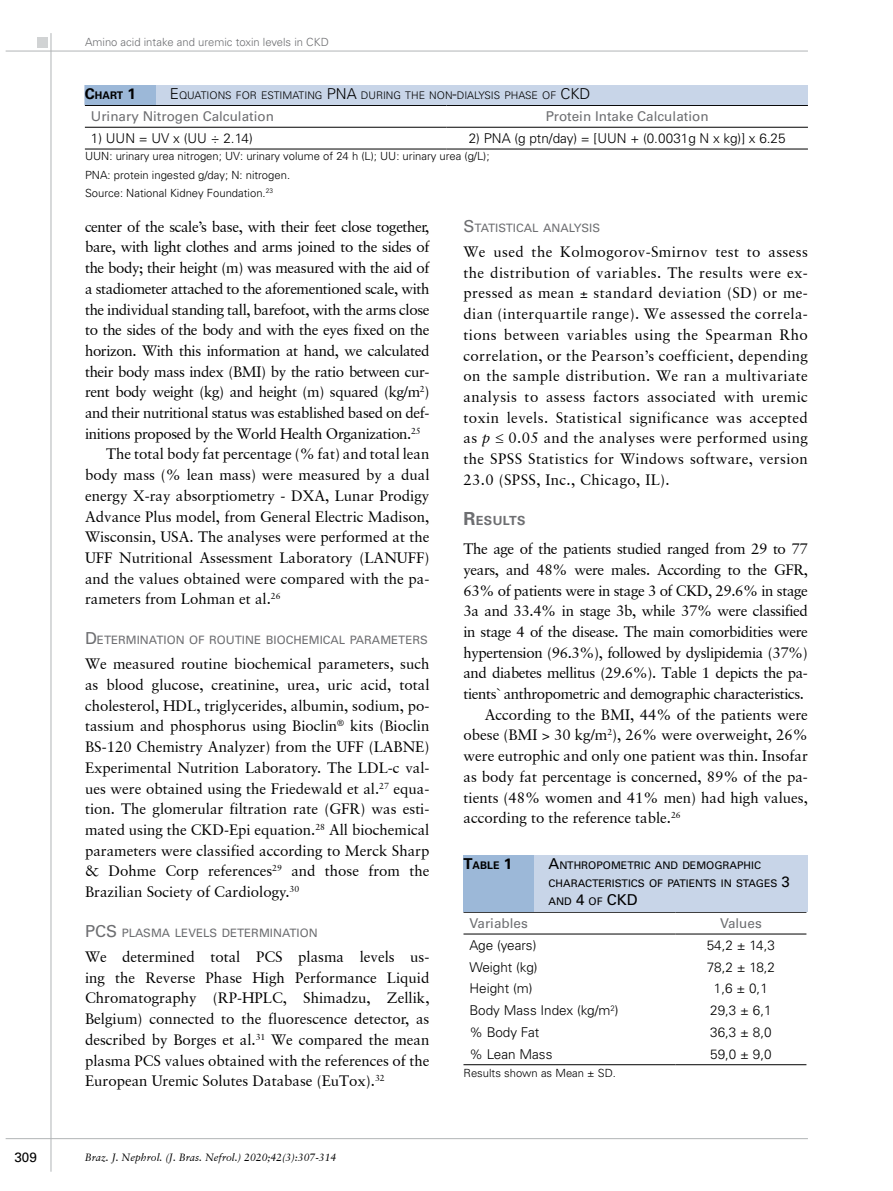
<style>
.page{position:relative;width:893px;height:1191px;background:#fff}
.page>*{position:absolute;margin:0;border:0;box-sizing:border-box;transform-origin:0 0}
.t1{font:15px/20.7px "Garamond Retrospective S Si";letter-spacing:-.025em;color:#000;text-align:justify}
.t2{font:15px "Garamond Retrospective S Si";color:#000}
.t3{font:300 13.5px "Univers LT Std";color:#000}
.t4{font:13.5px "Univers LT Std";color:#6d6e71}
.t5{font:13.5px "Univers LT Std";color:#000}
.t6{font:700 12.6px "Univers LT Std";letter-spacing:.03em;color:#6d6e71}
.t7{font:11.55px "Univers LT Std";color:#6d6e71}
.t8{font:300 11.25px/18.5px "Univers LT Std";color:#000}
.t9{font:300 11.25px "Univers LT Std";color:#6d6e71}
.t10{font:10.5px/18px "Univers LT Std";color:#000}
.t11{font:300 10.5px "Univers LT Std";color:#000}
.t12{font:italic 10.5px "Garamond Retrospective S Si";color:#000}
.t13{font:700 10.5px "Univers LT Std";color:#000}
.s1{font-size:15px}
.s2{font-size:16.5px}
.s3{font-style:italic}
.s4{font-size:18px}
.s5{font-weight:400;font-size:15px}
</style>
<div class="page">
<div style="left:37px;top:37px;width:11px;height:11px;background:#d1d3d4"></div>
<hr style="left:6px;top:51px;width:802px;height:1px;background:#b1b4b6">
<hr style="left:51px;top:33px;width:1px;height:1138px;background:#b1b4b6">
<hr style="left:6px;top:1138px;width:802px;height:1px;background:#b1b4b6">
<hr style="left:463px;top:1064px;width:212px;height:1px;background:#000">
<hr style="left:675px;top:1064px;width:131px;height:1px;background:#000">
<hr style="left:463px;top:912px;width:212px;height:1px;background:#000">
<hr style="left:675px;top:912px;width:131px;height:1px;background:#000">
<hr style="left:463px;top:933px;width:212px;height:1px;background:#000">
<hr style="left:675px;top:933px;width:131px;height:1px;background:#000">
<div style="left:463px;top:855px;width:345px;height:57px;background:#c8d5e8"></div>
<div style="left:463px;top:855px;width:71px;height:57px;background:#9cb8d8"></div>
<hr style="left:85px;top:149px;width:361px;height:1px;background:#000">
<hr style="left:446px;top:149px;width:362px;height:1px;background:#000">
<hr style="left:85px;top:105px;width:361px;height:1px;background:#000">
<hr style="left:446px;top:105px;width:362px;height:1px;background:#000">
<hr style="left:85px;top:127px;width:361px;height:1px;background:#000">
<hr style="left:446px;top:127px;width:362px;height:1px;background:#000">
<div style="left:85px;top:86px;width:723px;height:19px;background:#c8d5e8"></div>
<div style="left:85px;top:86px;width:71px;height:19px;background:#9cb8d8"></div>
<p class="t5" style="left:14px;top:1149px;width:24px">309</p>
<p class="t9" style="left:85px;top:36px;width:245px">Amino acid intake and uremic toxin levels in CKD</p>
<p class="t13" style="left:85px;top:89px;width:52px"><span class="s1">C</span>HART <span class="s1">1</span></p>
<p class="t11" style="left:170px;top:89px;width:420px"><span class="s1">E</span>QUATIONS FOR ESTIMATING <span class="s1">PNA</span> DURING THE NON<span class="s1">-</span>DIALYSIS PHASE OF <span class="s1">CKD</span></p>
<p class="t4" style="left:91px;top:108px;width:185px">Urinary Nitrogen Calculation</p>
<p class="t4" style="left:546px;top:108px;width:164px">Protein Intake Calculation</p>
<p class="t3" style="left:91px;top:130px;width:163px">1) UUN = UV x (UU ÷ 2.14)</p>
<p class="t3" style="left:469px;top:130px;width:318px">2) PNA (g ptn/day) = [UUN + (0.0031g N x kg)] x 6.25</p>
<p class="t8" style="left:85px;top:147px;width:406px">UUN: urinary urea nitrogen; UV: urinary volume of 24 h (L); UU: urinary urea (g/L);<br>PNA: protein ingested g/day; N: nitrogen.<br>Source: National Kidney Foundation.<sup>23</sup></p>
<p class="t1" style="left:85px;top:216px;width:346px">center of the scale’s base, with their feet close together,</p>
<p class="t1" style="left:85px;top:237px;width:346px">bare, with light clothes and arms joined to the sides of</p>
<p class="t1" style="left:85px;top:257px;width:346px">the body; their height (m) was measured with the aid of</p>
<p class="t1" style="left:85px;top:278px;width:346px">a stadiometer attached to the aforementioned scale, with</p>
<p class="t1" style="left:85px;top:299px;width:346px">the individual standing tall, barefoot, with the arms close</p>
<p class="t1" style="left:85px;top:319px;width:346px">to the sides of the body and with the eyes fixed on the</p>
<p class="t1" style="left:85px;top:340px;width:346px">horizon. With this information at hand, we calculated</p>
<p class="t1" style="left:85px;top:361px;width:346px">their body mass index (BMI) by the ratio between cur-</p>
<p class="t1" style="left:85px;top:381px;width:346px">rent body weight (kg) and height (m) squared (kg/m<sup>2</sup>)</p>
<p class="t1" style="left:85px;top:402px;width:346px">and their nutritional status was established based on def-</p>
<p class="t1" style="left:85px;top:423px;width:337px">initions proposed by the World Health Organization.<sup>25</sup></p>
<p class="t2" style="left:106px;top:445px;width:325px">The total body fat percentage (% fat) and total lean</p>
<p class="t2" style="left:85px;top:466px;width:346px">body mass (% lean mass) were measured by a dual</p>
<p class="t2" style="left:85px;top:486px;width:346px">energy X-ray absorptiometry - DXA, Lunar Prodigy</p>
<p class="t2" style="left:85px;top:507px;width:346px">Advance Plus model, from General Electric Madison,</p>
<p class="t2" style="left:85px;top:528px;width:346px">Wisconsin, USA. The analyses were performed at the</p>
<p class="t2" style="left:85px;top:549px;width:346px">UFF Nutritional Assessment Laboratory (LANUFF)</p>
<p class="t2" style="left:85px;top:569px;width:346px">and the values obtained were compared with the pa-</p>
<p class="t2" style="left:85px;top:590px;width:197px">rameters from Lohman et al.<sup>26</sup></p>
<p class="t7" style="left:85px;top:633px;width:343px"><span class="s2">D</span>ETERMINATION OF ROUTINE BIOCHEMICAL PARAMETERS</p>
<p class="t1" style="left:85px;top:653px;width:346px">We measured routine biochemical parameters, such as blood glucose, creatinine, urea, uric acid, total cholesterol, HDL, triglycerides, albumin, sodium, po&shy;tassium and phosphorus using Bioclin<sup>®</sup> kits (Bioclin BS-120 Chemistry Analyzer) from the UFF (LABNE)<br>Experimental Nutrition Laboratory. The LDL-c val&shy;ues were obtained using the Friedewald et al.<sup>27</sup> equa&shy;tion. The glomerular filtration rate (GFR) was esti&shy;mated using the CKD-Epi equation.<sup>28</sup> All biochemical parameters were classified according to Merck Sharp &amp; Dohme Corp references<sup>29</sup> and those from the Brazilian Society of Cardiology.<sup>30</sup></p>
<p class="t7" style="left:85px;top:926px;width:234px"><span class="s2">PCS</span> PLASMA LEVELS DETERMINATION</p>
<p class="t1" style="left:85px;top:946px;width:346px">We determined total PCS plasma levels us&shy;ing the Reverse Phase High Performance Liquid Chromatography (RP-HPLC, Shimadzu, Zellik, Belgium) connected to the fluorescence detector, as described by Borges et al.<sup>31</sup> We compared the mean plasma PCS values obtained with the references of the European Uremic Solutes Database (EuTox).<sup>32</sup></p>
<p class="t7" style="left:463px;top:221px;width:137px"><span class="s2">S</span>TATISTICAL ANALYSIS</p>
<p class="t1" style="left:463px;top:241px;width:346px">We used the Kolmogorov-Smirnov test to assess the distribution of variables. The results were ex&shy;pressed as mean ± standard deviation (SD) or me&shy;dian (interquartile range). We assessed the correla&shy;tions between variables using the Spearman Rho correlation, or the Pearson’s coefficient, depending on the sample distribution. We ran a multivariate analysis to assess factors associated with uremic toxin levels. Statistical significance was accepted as <span class="s3">p</span> ≤ 0.05 and the analyses were performed using the SPSS Statistics for Windows software, version 23.0 (SPSS, Inc., Chicago, IL).</p>
<p class="t6" style="left:463px;top:513px;width:63px"><span class="s4">R</span>ESULTS</p>
<p class="t1" style="left:463px;top:538px;width:346px">The age of the patients studied ranged from 29 to 77</p>
<p class="t1" style="left:463px;top:559px;width:346px">years, and 48% were males. According to the GFR,</p>
<p class="t1" style="left:463px;top:580px;width:346px">63% of patients were in stage 3 of CKD, 29.6% in stage</p>
<p class="t1" style="left:463px;top:600px;width:346px">3a and 33.4% in stage 3b, while 37% were classified</p>
<p class="t1" style="left:463px;top:621px;width:346px">in stage 4 of the disease. The main comorbidities were</p>
<p class="t1" style="left:463px;top:642px;width:346px">hypertension (96.3%), followed by dyslipidemia (37%)</p>
<p class="t1" style="left:463px;top:662px;width:346px">and diabetes mellitus (29.6%). Table 1 depicts the pa-</p>
<p class="t1" style="left:463px;top:683px;width:342px">tients` anthropometric and demographic characteristics.</p>
<p class="t2" style="left:485px;top:705px;width:325px">According to the BMI, 44% of the patients were</p>
<p class="t2" style="left:463px;top:726px;width:346px">obese (BMI &gt; 30 kg/m<sup>2</sup>), 26% were overweight, 26%</p>
<p class="t2" style="left:463px;top:747px;width:346px">were eutrophic and only one patient was thin. Insofar</p>
<p class="t2" style="left:463px;top:767px;width:346px">as body fat percentage is concerned, 89% of the pa-</p>
<p class="t2" style="left:463px;top:788px;width:346px">tients (48% women and 41% men) had high values,</p>
<p class="t2" style="left:463px;top:809px;width:219px">according to the reference table.<sup>26</sup></p>
<p class="t13" style="left:463px;top:859px;width:74px"><span class="s1">T</span>ABLE <span class="s1">1</span> <span class="s5">A</span></p>
<p class="t10" style="left:548px;top:856px;width:243px;text-indent:11px">NTHROPOMETRIC AND DEMOGRAPHIC<br>CHARACTERISTICS OF PATIENTS IN STAGES <span class="s1">3<br></span>AND <span class="s1">4</span> OF <span class="s1">CKD</span></p>
<p class="t4" style="left:469px;top:915px;width:60px">Variables</p>
<p class="t4" style="left:720px;top:915px;width:43px">Values</p>
<p class="t3" style="left:469px;top:937px;width:68px">Age (years)</p>
<p class="t3" style="left:707px;top:937px;width:70px">54,2 ± 14,3</p>
<p class="t3" style="left:469px;top:958px;width:70px">Weight (kg)</p>
<p class="t3" style="left:707px;top:958px;width:70px">78,2 ± 18,2</p>
<p class="t3" style="left:469px;top:980px;width:65px">Height (m)</p>
<p class="t3" style="left:714px;top:980px;width:55px">1,6 ± 0,1</p>
<p class="t3" style="left:469px;top:1002px;width:151px">Body Mass Index (kg/m<sup>2</sup>)</p>
<p class="t3" style="left:710px;top:1002px;width:63px">29,3 ± 6,1</p>
<p class="t3" style="left:469px;top:1024px;width:71px">% Body Fat</p>
<p class="t3" style="left:710px;top:1024px;width:63px">36,3 ± 8,0</p>
<p class="t3" style="left:469px;top:1045px;width:84px">% Lean Mass</p>
<p class="t3" style="left:710px;top:1045px;width:63px">59,0 ± 9,0</p>
<p class="t8" style="left:463px;top:1063px;width:154px">Results shown as Mean ± SD.</p>
<p class="t12" style="left:85px;top:1151px;width:253px">Braz. J. Nephrol. (J. Bras. Nefrol.) 2020;42(3):307-314</p>
</div>
